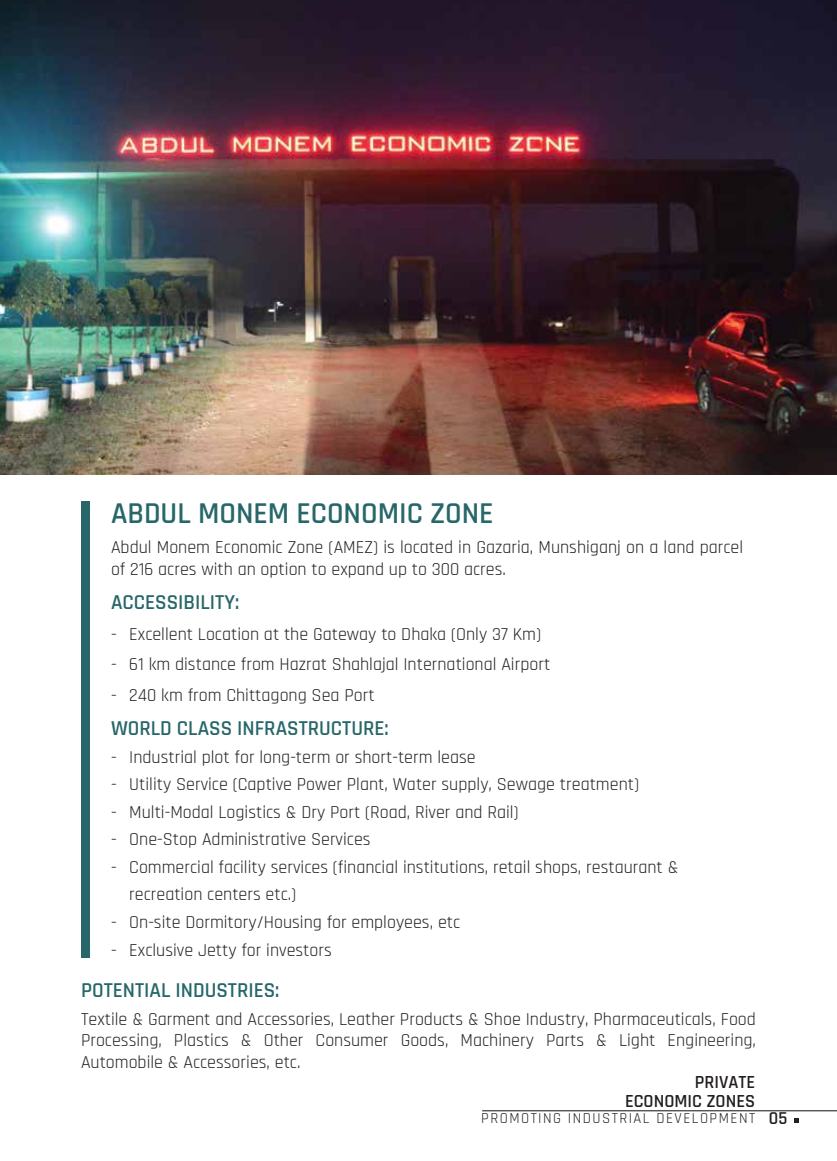
<style>
.page{position:relative;width:837px;height:1161px;background:#fff}
.page>*{position:absolute;margin:0;border:0;box-sizing:border-box;transform-origin:0 0}
.t1{font:600 30px "Rajdhani";color:#276769}
.t2{font:600 21px "Rajdhani";color:#276769}
.t3{font:600 18.3px/19.5px "Rajdhani";color:#231f20;text-align:right}
.t4{font:18px/21.6px "Rajdhani";color:#231f20}
.t5{font:600 18px "Rajdhani";color:#231f20}
.t6{font:15px "Rajdhani";letter-spacing:.1em;color:#231f20}
</style>
<div class="page">
<svg style="left:794px;top:1118px;width:5px;height:5px"></svg>
<hr style="left:482px;top:1110px;width:355px;height:1px;background:#231f20">
<div style="left:81px;top:501px;width:9px;height:457px;background:#276769"></div>
<img style="left:0;top:0;width:837px;height:475px">
<h1 class="t1" style="left:111px;top:495px;width:384px">ABDUL MONEM ECONOMIC ZONE</h1>
<p class="t4" style="left:111px;top:537px;width:634px">Abdul Monem Economic Zone (AMEZ) is located in Gazaria, Munshiganj on a land parcel of 216 acres with an option to expand up to 300 acres.</p>
<p class="t2" style="left:111px;top:590px;width:130px">ACCESSIBILITY:</p>
<p class="t4" style="left:111px;top:624px;width:432px">- Excellent Location at the Gateway to Dhaka (Only 37 Km)</p>
<p class="t4" style="left:111px;top:654px;width:441px">- 61 km distance from Hazrat Shahlajal International Airport</p>
<p class="t4" style="left:111px;top:685px;width:265px">- 240 km from Chittagong Sea Port</p>
<p class="t2" style="left:111px;top:716px;width:279px">WORLD CLASS INFRASTRUCTURE:</p>
<p class="t4" style="left:111px;top:747px;width:366px">- Industrial plot for long-term or short-term lease</p>
<p class="t4" style="left:111px;top:774px;width:530px">- Utility Service (Captive Power Plant, Water supply, Sewage treatment)</p>
<p class="t4" style="left:111px;top:802px;width:409px">- Multi-Modal Logistics &amp; Dry Port (Road, River and Rail)</p>
<p class="t4" style="left:111px;top:829px;width:261px">- One-Stop Administrative Services</p>
<p class="t4" style="left:129px;top:854px;width:551px;line-height:27.6px;text-indent:-18px">- Commercial facility services (financial institutions, retail shops, restaurant &amp; recreation centers etc.)</p>
<p class="t4" style="left:111px;top:912px;width:351px">- On-site Dormitory/Housing for employees, etc</p>
<p class="t4" style="left:111px;top:940px;width:222px">- Exclusive Jetty for investors</p>
<p class="t2" style="left:81px;top:978px;width:200px">POTENTIAL INDUSTRIES:</p>
<p class="t4" style="left:81px;top:1009px;width:677px;text-align:justify">Textile &amp; Garment and Accessories, Leather Products &amp; Shoe Industry, Pharmaceuticals, Food Processing, Plastics &amp; Other Consumer Goods, Machinery Parts &amp; Light Engineering, Automobile &amp; Accessories, etc.</p>
<p class="t3" style="left:625px;top:1073px;width:132px">PRIVATE<br>ECONOMIC ZONES</p>
<p class="t6" style="left:481px;top:1110px;width:275px">PROMOTING INDUSTRIAL DEVELOPMENT</p>
<p class="t5" style="left:769px;top:1107px;width:20px">05</p>
</div>
